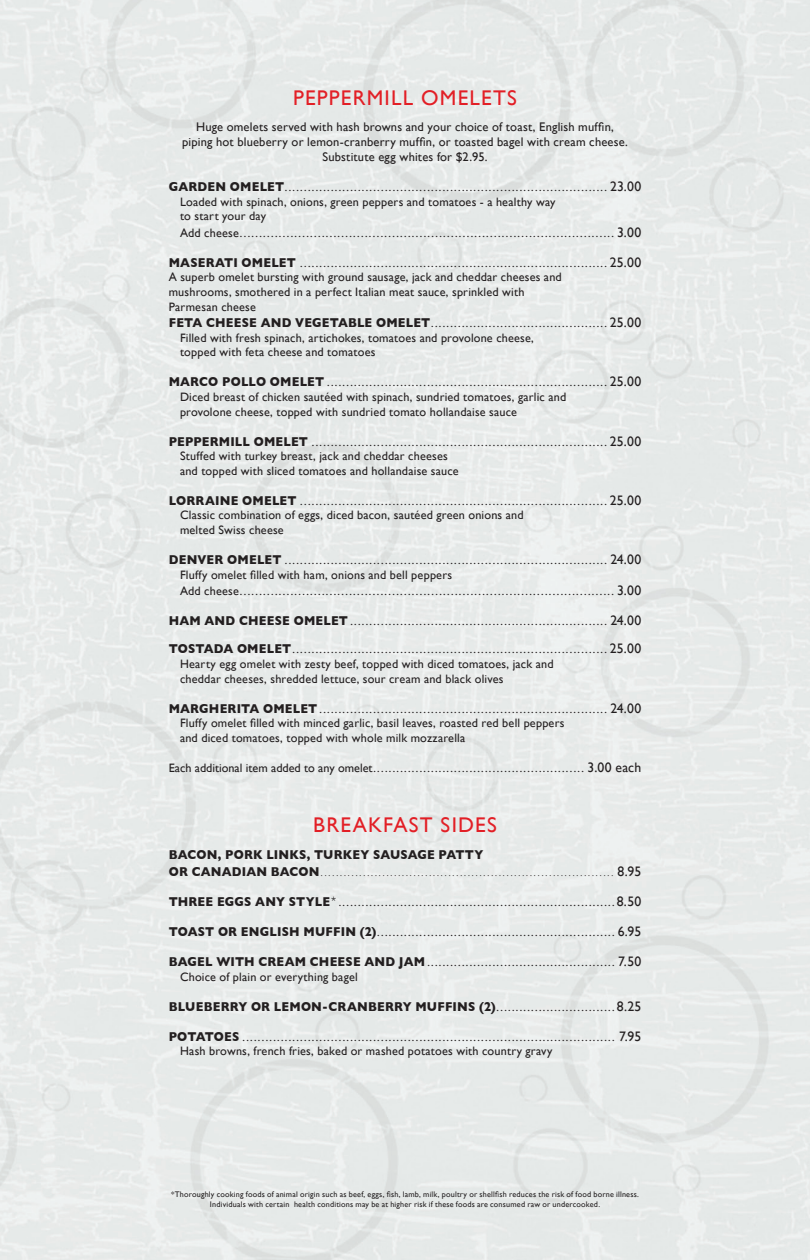
<style>
.page{position:relative;width:810px;height:1260px;background:#fff}
.page>*{position:absolute;margin:0;border:0;box-sizing:border-box;transform-origin:0 0}
.t1{font:21.25px "Gill Sans";letter-spacing:.055em;color:#e21f26}
.t2{font:700 13px "Gill Sans";letter-spacing:.015em;color:#231f20;scale:.91 1}
.t3{font:12.5px "Futura Std";color:#231f20}
.t4{font:12.5px/15px "Gill Sans";letter-spacing:.015em;color:#231f20;text-align:center}
.t5{font:300 12.5px "Futura Std";color:#231f20}
.t6{font:12.25px/14.6px "Gill Sans";letter-spacing:.015em;color:#231f20}
.t7{font:8.12px/9.8px "Gill Sans";letter-spacing:.025em;color:#231f20;text-align:center}
.s1{font-family:"Gill Sans";font-weight:700;font-size:13px}
.s2{font-family:"Gill Sans";font-size:13.75px}
.s3{font-family:"Gill Sans";font-size:12.25px}
.s4{font-family:"Gill Sans";font-weight:400;font-size:13.75px}
.s5{font-weight:300}
.s6{font-family:"Futura Std";font-weight:400;font-size:12.5px}
.s7{font-weight:400;font-size:13.75px}
</style>
<div class="page">
<h1 class="t1" style="left:293px;top:85px;width:225px">PEPPERMILL OMELETS</h1>
<p class="t4" style="left:182px;top:119px;width:447px">Huge omelets served with hash browns and your choice of toast, English muffin, piping hot blueberry or lemon-cranberry muffin, or toasted bagel with cream cheese.<br>Substitute egg whites for $2.95.</p>
<p class="t3" style="left:169px;top:178px;width:474px"><span class="s1">GARDEN OMELET</span>.................................................................................... <span class="s2">23.00</span></p>
<p class="t6" style="left:180px;top:194px;width:377px">Loaded with spinach, onions, green peppers and tomatoes - a healthy way to start your day</p>
<p class="t3" style="left:180px;top:224px;width:463px"><span class="s3">Add cheese</span>................................................................................................ <span class="s2">3.00</span></p>
<p class="t3" style="left:169px;top:254px;width:474px"><span class="s1">MASERATI OMELET</span> ................................................................................ <span class="s2">25.00</span></p>
<p class="t6" style="left:169px;top:270px;width:395px">A superb omelet bursting with ground sausage, jack and cheddar cheeses and mushrooms, smothered in a perfect Italian meat sauce, sprinkled with<br>Parmesan cheese</p>
<p class="t3" style="left:169px;top:314px;width:474px"><span class="s1">FETA CHEESE AND VEGETABLE OMELET</span>.............................................. <span class="s2">25.00</span></p>
<p class="t6" style="left:180px;top:330px;width:355px">Filled with fresh spinach, artichokes, tomatoes and provolone cheese, topped with feta cheese and tomatoes</p>
<p class="t3" style="left:169px;top:374px;width:474px"><span class="s1">MARCO POLLO OMELET</span> ......................................................................... <span class="s2">25.00</span></p>
<p class="t6" style="left:180px;top:389px;width:388px">Diced breast of chicken sautéed with spinach, sundried tomatoes, garlic and provolone cheese, topped with sundried tomato hollandaise sauce</p>
<p class="t3" style="left:169px;top:433px;width:474px"><span class="s1">PEPPERMILL OMELET</span> ............................................................................. <span class="s2">25.00</span></p>
<p class="t6" style="left:180px;top:449px;width:280px">Stuffed with turkey breast, jack and cheddar cheeses and topped with sliced tomatoes and hollandaise sauce</p>
<p class="t3" style="left:169px;top:492px;width:474px"><span class="s1">LORRAINE OMELET</span> ................................................................................ <span class="s2">25.00</span></p>
<p class="t6" style="left:180px;top:508px;width:345px">Classic combination of eggs, diced bacon, sautéed green onions and melted Swiss cheese</p>
<p class="t3" style="left:169px;top:551px;width:474px"><span class="s1">DENVER OMELET</span> .................................................................................... <span class="s2">24.00</span></p>
<p class="t6" style="left:180px;top:567px;width:274px">Fluffy omelet filled with ham, onions and bell peppers</p>
<p class="t3" style="left:180px;top:583px;width:463px"><span class="s3">Add cheese</span>................................................................................................ <span class="s2">3.00</span></p>
<p class="t3" style="left:169px;top:613px;width:474px"><span class="s1">HAM AND CHEESE OMELET</span>................................................................... <span class="s2">24.00</span></p>
<p class="t3" style="left:169px;top:641px;width:474px"><span class="s1">TOSTADA OMELET</span>.................................................................................. <span class="s2">25.00</span></p>
<p class="t6" style="left:180px;top:656px;width:375px">Hearty egg omelet with zesty beef, topped with diced tomatoes, jack and cheddar cheeses, shredded lettuce, sour cream and black olives</p>
<p class="t3" style="left:169px;top:700px;width:474px"><span class="s1">MARGHERITA OMELET</span>........................................................................... <span class="s2">24.00</span></p>
<p class="t6" style="left:180px;top:716px;width:386px">Fluffy omelet filled with minced garlic, basil leaves, roasted red bell peppers and diced tomatoes, topped with whole milk mozzarella</p>
<p class="t3" style="left:169px;top:759px;width:474px"><span class="s3">Each additional item added to any omelet</span>....................................................... <span class="s2">3.00 each</span></p>
<h1 class="t1" style="left:313px;top:812px;width:185px">BREAKFAST SIDES</h1>
<p class="t2" style="left:169px;top:845px;width:347px">BACON, PORK LINKS, TURKEY SAUSAGE PATTY</p>
<p class="t5" style="left:169px;top:864px;width:474px"><span class="s1">OR CANADIAN BACON</span>............................................................................ <span class="s4">8.95</span></p>
<p class="t3" style="left:169px;top:893px;width:474px"><span class="s1">THREE EGGS ANY STYLE</span><span class="s5">*</span>........................................................................<span class="s2">8.50</span></p>
<p class="t3" style="left:169px;top:923px;width:474px"><span class="s1">TOAST OR ENGLISH MUFFIN (2)</span>.............................................................. <span class="s2">6.95</span></p>
<p class="t3" style="left:169px;top:953px;width:474px"><span class="s1">BAGEL WITH CREAM CHEESE AND JAM</span>................................................. <span class="s2">7.50</span></p>
<p class="t6" style="left:180px;top:969px;width:179px">Choice of plain or everything bagel</p>
<p class="t2" style="left:169px;top:996px;width:521px">BLUEBERRY OR LEMON-CRANBERRY MUFFINS (2)<span class="s6">...............................</span><span class="s7">8.25</span></p>
<p class="t3" style="left:169px;top:1028px;width:474px"><span class="s1">POTATOES</span> ................................................................................................. <span class="s2">7.95</span></p>
<p class="t6" style="left:180px;top:1044px;width:374px">Hash browns, french fries, baked or mashed potatoes with country gravy</p>
<p class="t7" style="left:171px;top:1190px;width:469px">*Thoroughly cooking foods of animal origin such as beef, eggs, fish, lamb, milk, poultry or shellfish reduces the risk of food borne illness.<br>Individuals with certain health conditions may be at higher risk if these foods are consumed raw or undercooked.</p>
</div>
